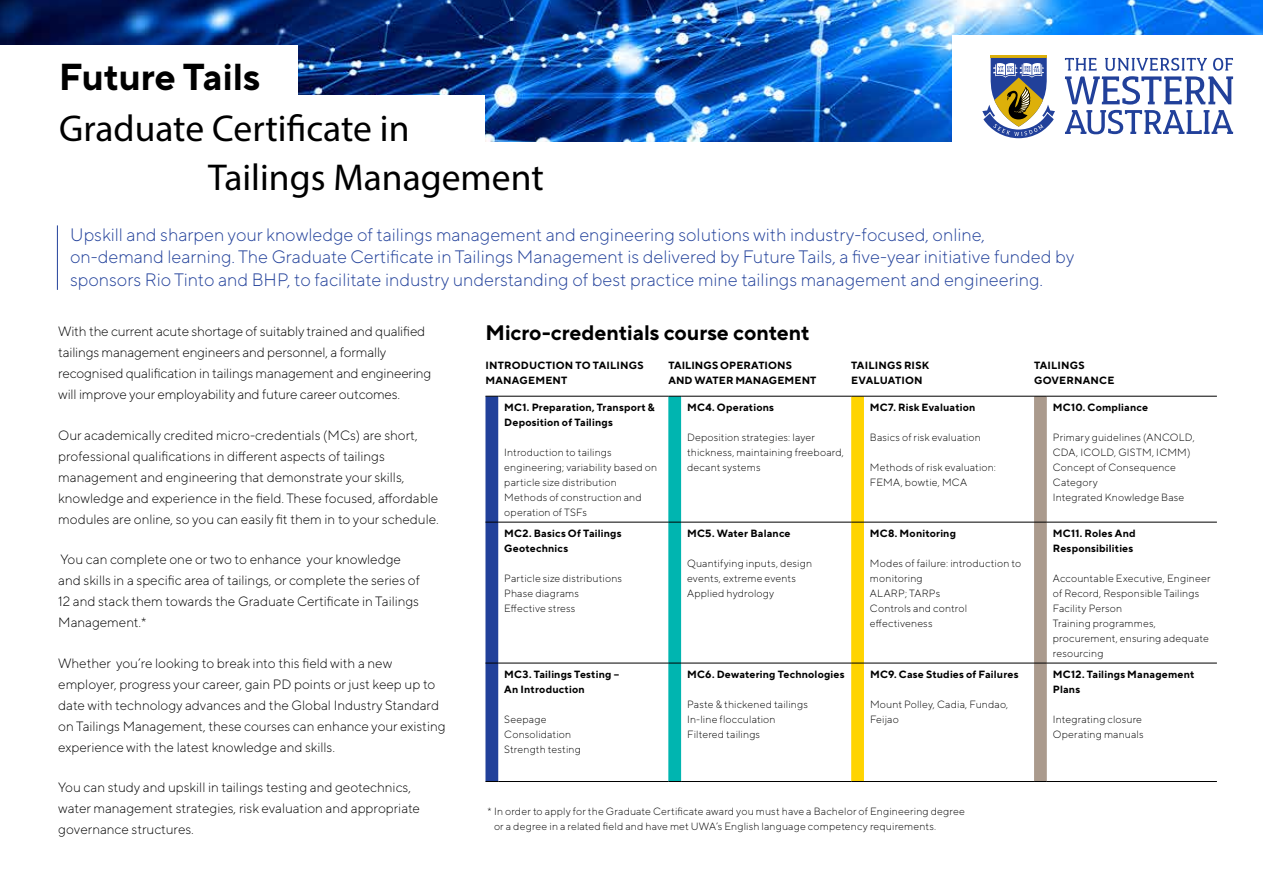
<style>
.page{position:relative;width:1263px;height:893px;background:#fff}
.page>*{position:absolute;margin:0;border:0;box-sizing:border-box;transform-origin:0 0}
.t1{font:37.5px "Myriad Pro";color:#000}
.t2{font:700 37.5px "TT Norms Pro";color:#000}
.t3{font:700 21px "TT Norms Pro";color:#000}
.t4{font:300 18px/22.5px "TT Norms Pro";color:#21409a}
.t5{font:300 13.5px/21px "TT Norms Pro";color:#000}
.t6{font:300 10.5px/15px "TT Norms Pro";letter-spacing:.015em;color:#000}
.t7{font:700 10.5px/15px "TT Norms Pro";letter-spacing:.02em;color:#000}
</style>
<div class="page">
<img style="left:0;top:0;width:1263px;height:141px">
<div style="left:952px;top:35px;width:311px;height:127px;background:#fff"></div>
<hr style="left:57px;top:225px;width:1px;height:65px;background:#21409a">
<div style="left:0;top:45px;width:297px;height:67px;background:#fff"></div>
<div style="left:0;top:95px;width:485px;height:64px;background:#fff"></div>
<hr style="left:498px;top:396px;width:170px;height:1px;background:#000">
<hr style="left:498px;top:522px;width:170px;height:1px;background:#000">
<hr style="left:681px;top:522px;width:170px;height:1px;background:#000">
<hr style="left:864px;top:522px;width:170px;height:1px;background:#000">
<hr style="left:1047px;top:522px;width:170px;height:1px;background:#000">
<hr style="left:498px;top:663px;width:170px;height:1px;background:#000">
<hr style="left:681px;top:663px;width:170px;height:1px;background:#000">
<hr style="left:864px;top:663px;width:170px;height:1px;background:#000">
<hr style="left:1047px;top:663px;width:170px;height:1px;background:#000">
<svg style="left:485px;top:396px;width:13px;height:386px"></svg>
<hr style="left:498px;top:781px;width:170px;height:1px;background:#000">
<hr style="left:681px;top:781px;width:170px;height:1px;background:#000">
<hr style="left:864px;top:781px;width:170px;height:1px;background:#000">
<svg style="left:668px;top:396px;width:13px;height:386px"></svg>
<hr style="left:681px;top:396px;width:170px;height:1px;background:#000">
<svg style="left:851px;top:396px;width:13px;height:386px"></svg>
<hr style="left:864px;top:396px;width:170px;height:1px;background:#000">
<hr style="left:1047px;top:396px;width:170px;height:1px;background:#000">
<svg style="left:1034px;top:396px;width:13px;height:386px"></svg>
<hr style="left:1047px;top:781px;width:170px;height:1px;background:#000">
<hr style="left:991px;top:56px;width:56px;height:2px;background:#ddb00a">
<svg style="left:1065px;top:58px;width:168px;height:76px"></svg>
<svg style="left:982px;top:58px;width:73px;height:80px"></svg>
<h1 class="t2" style="left:59px;top:49px;width:203px">Future Tails</h1>
<h1 class="t1" style="left:59px;top:105px;width:352px">Graduate Certificate in</h1>
<h1 class="t1" style="left:208px;top:155px;width:337px">Tailings Management</h1>
<p class="t4" style="left:70px;top:222px;width:1006px">Upskill and sharpen your knowledge of tailings management and engineering solutions with industry-focused, online, on-demand learning. The Graduate Certificate in Tailings Management is delivered by Future Tails, a five-year initiative funded by sponsors Rio Tinto and BHP, to facilitate industry understanding of best practice mine tailings management and engineering.</p>
<p class="t5" style="left:58px;top:320px;width:375px">With the current acute shortage of suitably trained and qualified tailings management engineers and personnel, a formally recognised qualification in tailings management and engineering will improve your employability and future career outcomes.</p>
<p class="t5" style="left:58px;top:424px;width:382px">Our academically credited micro-credentials (MCs) are short, professional qualifications in different aspects of tailings management and engineering that demonstrate your skills, knowledge and experience in the field. These focused, affordable modules are online, so you can easily fit them in to your schedule.</p>
<p class="t5" style="left:58px;top:548px;width:363px">You can complete one or two to enhance your knowledge and skills in a specific area of tailings, or complete the series of 12 and stack them towards the Graduate Certificate in Tailings Management.*</p>
<p class="t5" style="left:58px;top:651px;width:389px">Whether you’re looking to break into this field with a new employer, progress your career, gain PD points or just keep up to date with technology advances and the Global Industry Standard on Tailings Management, these courses can enhance your existing experience with the latest knowledge and skills.</p>
<p class="t5" style="left:58px;top:776px;width:363px">You can study and upskill in tailings testing and geotechnics, water management strategies, risk evaluation and appropriate governance structures.</p>
<h2 class="t3" style="left:485px;top:317px;width:326px">Micro-credentials course content</h2>
<p class="t7" style="left:485px;top:357px;width:159px">INTRODUCTION TO TAILINGS<br>MANAGEMENT</p>
<p class="t7" style="left:668px;top:357px;width:149px">TAILINGS OPERATIONS<br>AND WATER MANAGEMENT</p>
<p class="t7" style="left:851px;top:357px;width:79px">TAILINGS RISK<br>EVALUATION</p>
<p class="t7" style="left:1034px;top:357px;width:82px">TAILINGS<br>GOVERNANCE</p>
<p class="t7" style="left:504px;top:399px;width:152px">MC1. Preparation, Transport &amp;<br>Deposition of Tailings</p>
<p class="t6" style="left:504px;top:444px;width:154px">Introduction to tailings engineering; variability based on particle size distribution<br>Methods of construction and operation of TSFs</p>
<p class="t7" style="left:687px;top:399px;width:88px">MC4. Operations</p>
<p class="t6" style="left:687px;top:429px;width:158px">Deposition strategies: layer thickness, maintaining freeboard, decant systems</p>
<p class="t7" style="left:870px;top:399px;width:107px">MC7. Risk Evaluation</p>
<p class="t6" style="left:870px;top:429px;width:112px">Basics of risk evaluation</p>
<p class="t6" style="left:870px;top:459px;width:128px">Methods of risk evaluation:<br>FEMA, bowtie, MCA</p>
<p class="t7" style="left:1053px;top:399px;width:97px">MC10. Compliance</p>
<p class="t6" style="left:1053px;top:429px;width:143px">Primary guidelines (ANCOLD,<br>CDA, ICOLD, GISTM, ICMM)<br>Concept of Consequence<br>Category<br>Integrated Knowledge Base</p>
<p class="t7" style="left:504px;top:525px;width:119px">MC2. Basics Of Tailings<br>Geotechnics</p>
<p class="t6" style="left:504px;top:570px;width:119px">Particle size distributions<br>Phase diagrams<br>Effective stress</p>
<p class="t7" style="left:504px;top:666px;width:116px">MC3. Tailings Testing –<br>An Introduction</p>
<p class="t6" style="left:504px;top:711px;width:78px">Seepage<br>Consolidation<br>Strength testing</p>
<p class="t7" style="left:687px;top:525px;width:105px">MC5. Water Balance</p>
<p class="t6" style="left:687px;top:555px;width:126px">Quantifying inputs, design events, extreme events<br>Applied hydrology</p>
<p class="t7" style="left:687px;top:666px;width:159px">MC6. Dewatering Technologies</p>
<p class="t6" style="left:687px;top:696px;width:122px">Paste &amp; thickened tailings<br>In-line flocculation<br>Filtered tailings</p>
<p class="t7" style="left:870px;top:525px;width:88px">MC8. Monitoring</p>
<p class="t6" style="left:870px;top:555px;width:153px">Modes of failure: introduction to monitoring<br>ALARP; TARPs<br>Controls and control effectiveness</p>
<p class="t7" style="left:870px;top:666px;width:150px">MC9. Case Studies of Failures</p>
<p class="t6" style="left:870px;top:696px;width:140px">Mount Polley, Cadia, Fundao,<br>Feijao</p>
<p class="t6" style="left:494px;top:803px;width:472px;text-indent:-6px">* In order to apply for the Graduate Certificate award you must have a Bachelor of Engineering degree or a degree in a related field and have met UWA’s English language competency requirements.</p>
<p class="t7" style="left:1053px;top:525px;width:84px">MC11. Roles And<br>Responsibilities</p>
<p class="t6" style="left:1053px;top:570px;width:159px">Accountable Executive, Engineer of Record, Responsible Tailings<br>Facility Person<br>Training programmes, procurement, ensuring adequate resourcing</p>
<p class="t7" style="left:1053px;top:666px;width:143px">MC12. Tailings Management<br>Plans</p>
<p class="t6" style="left:1053px;top:711px;width:92px">Integrating closure<br>Operating manuals</p>
</div>
